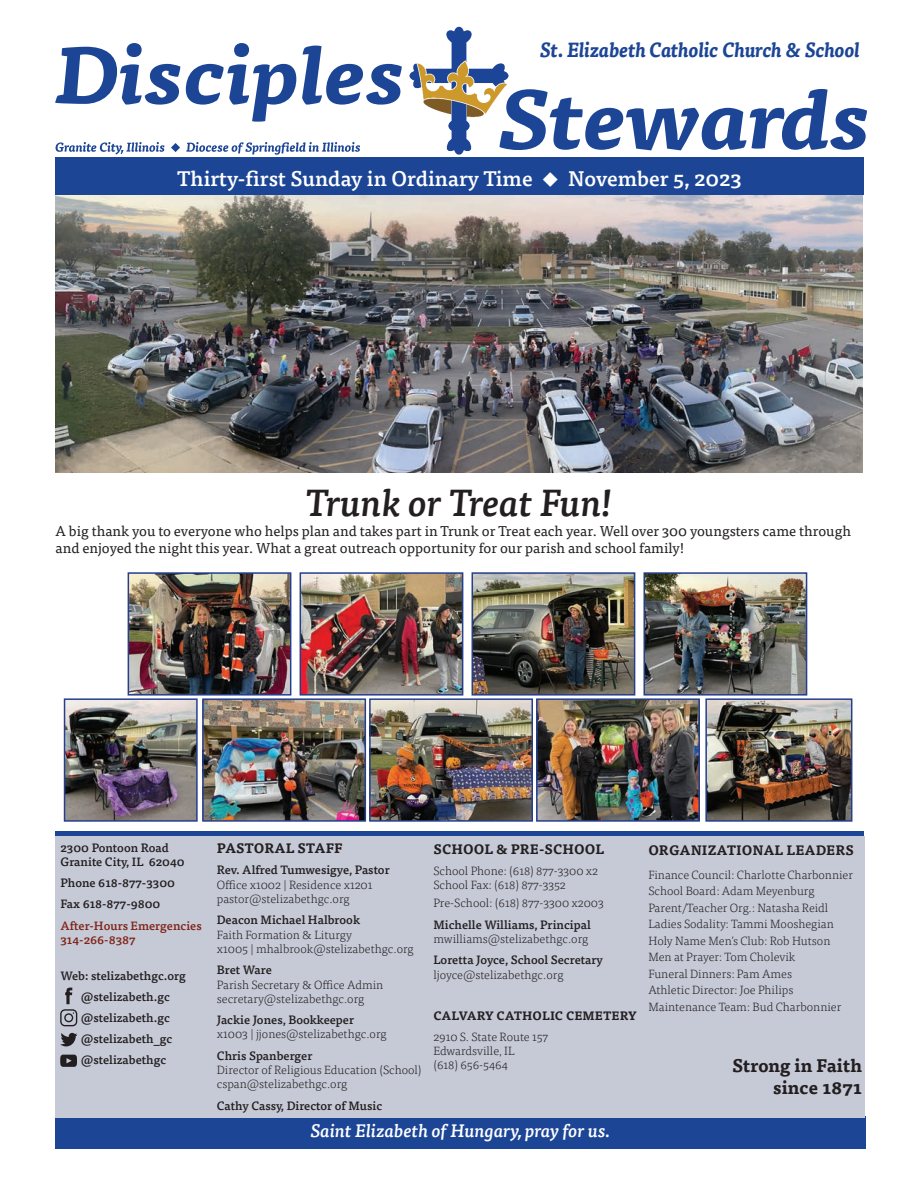
<style>
.page{position:relative;width:918px;height:1188px;background:#fff}
.page>*{position:absolute;margin:0;border:0;box-sizing:border-box;transform-origin:0 0}
.t1{font:italic 700 81.15px "Tisa Pro";color:#1c4596;scale:1.12 1}
.t2{font:italic 700 78.75px "Tisa Pro";color:#1c4596;scale:1.12 1}
.t3{font:italic 500 37.5px "Tisa Pro";letter-spacing:-.005em;color:#231f20}
.t4{font:500 21px "Tisa Pro";color:#fff}
.t5{font:italic 700 20.25px "Tisa Pro";color:#1c4596;scale:.93 1}
.t6{font:italic 500 18px "Tisa Pro";color:#fff}
.t7{font:700 18px/21.6px "Tisa Pro";color:#231f20;text-align:right}
.t8{font:14.25px/17.1px "Tisa Pro";color:#231f20}
.t9{font:700 13.5px "Tisa Pro";color:#231f20}
.t10{font:300 12px/14.4px "Tisa Pro";color:#231f20}
.t11{font:500 12px/21.1px "Tisa Pro";color:#231f20}
.t12{font:700 12px/21.1px "Tisa Pro";color:#231f20}
.t13{font:500 12px "Tisa Pro";color:#802417}
.s1{color:#802417}
.s2{font-weight:500}
.s3{font-weight:300}
</style>
<div class="page">
<svg style="left:56px;top:142px;width:108px;height:13px"></svg>
<svg style="left:171px;top:143px;width:9px;height:9px"></svg>
<svg style="left:186px;top:142px;width:174px;height:13px"></svg>
<div style="left:55px;top:158px;width:809px;height:6px;background:#1c4596"></div>
<img style="left:410px;top:26px;width:98px;height:128px">
<div style="left:55px;top:163px;width:809px;height:32px;background:#1c4596"></div>
<div style="left:55px;top:1117px;width:811px;height:32px;background:#1c4596"></div>
<div style="left:55px;top:836px;width:810px;height:282px;background:#c6cad7"></div>
<svg style="left:60px;top:1033px;width:17px;height:14px"></svg>
<svg style="left:60px;top:1055px;width:17px;height:12px"></svg>
<svg style="left:60px;top:988px;width:17px;height:38px"></svg>
<div style="left:55px;top:831px;width:809px;height:5px;background:#1c4596"></div>
<img style="left:56px;top:195px;width:807px;height:278px">
<img style="left:131px;top:575px;width:157px;height:118px">
<div style="left:128px;top:572px;width:163px;height:124px;border:2px solid #253f8e"></div>
<img style="left:708px;top:701px;width:141px;height:118px">
<div style="left:705px;top:698px;width:147px;height:124px;border:2px solid #253f8e"></div>
<img style="left:67px;top:701px;width:128px;height:118px">
<div style="left:64px;top:698px;width:134px;height:124px;border:2px solid #253f8e"></div>
<img style="left:205px;top:701px;width:158px;height:118px">
<div style="left:202px;top:698px;width:164px;height:124px;border:2px solid #253f8e"></div>
<img style="left:303px;top:575px;width:157px;height:118px">
<div style="left:300px;top:572px;width:163px;height:124px;border:2px solid #253f8e"></div>
<img style="left:372px;top:701px;width:158px;height:118px">
<div style="left:369px;top:698px;width:164px;height:124px;border:2px solid #253f8e"></div>
<img style="left:475px;top:575px;width:157px;height:118px">
<div style="left:472px;top:572px;width:163px;height:124px;border:2px solid #253f8e"></div>
<img style="left:539px;top:701px;width:158px;height:118px">
<div style="left:536px;top:698px;width:164px;height:124px;border:2px solid #253f8e"></div>
<img style="left:646px;top:575px;width:158px;height:118px">
<div style="left:643px;top:572px;width:164px;height:124px;border:2px solid #253f8e"></div>
<p class="t2" style="left:55px;top:12px;width:315px">Disciples</p>
<p class="t5" style="left:540px;top:33px;width:346px">St. Elizabeth Catholic Church &amp; School</p>
<p class="t1" style="left:497px;top:54px;width:336px">Stewards</p>
<p class="t4" style="left:177px;top:162px;width:566px">Thirty-first Sunday in Ordinary Time ◆ November 5, 2023</p>
<p class="t3" style="left:306px;top:474px;width:308px">Trunk or Treat Fun!</p>
<p class="t8" style="left:56px;top:522px;width:797px">A big thank you to everyone who helps plan and takes part in Trunk or Treat each year. Well over 300 youngsters came through and enjoyed the night this year. What a great outreach opportunity for our parish and school family!</p>
<p class="t11" style="left:60px;top:840px;width:126px;line-height:14.4px">2300 Pontoon Road<br>Granite City, IL 62040</p>
<p class="t11" style="left:60px;top:872px;width:143px">Phone 618-877-3300<br>Fax 618-877-9800<br><span class="s1">After-Hours Emergencies</span></p>
<p class="t13" style="left:60px;top:931px;width:77px">314-266-8387</p>
<p class="t11" style="left:60px;top:964px;width:127px;text-align:center">Web: stelizabethgc.org @stelizabeth.gc @stelizabeth.gc @stelizabeth_gc @stelizabethgc</p>
<p class="t9" style="left:217px;top:837px;width:127px">PASTORAL STAFF</p>
<p class="t10" style="left:217px;top:862px;width:174px"><span class="s2">Rev. Alfred Tumwesigye, Pastor<br></span>Office x1002 | Residence x1201 pastor@stelizabethgc.org</p>
<p class="t10" style="left:217px;top:912px;width:198px"><span class="s2">Deacon Michael Halbrook<br></span>Faith Formation &amp; Liturgy<br>x1005 | mhalbrook@stelizabethgc.org</p>
<p class="t10" style="left:217px;top:962px;width:168px"><span class="s2">Bret Ware<br></span>Parish Secretary &amp; Office Admin secretary@stelizabethgc.org</p>
<p class="t10" style="left:217px;top:1012px;width:171px"><span class="s2">Jackie Jones, Bookkeeper </span>x1003 | jjones@stelizabethgc.org</p>
<p class="t10" style="left:217px;top:1048px;width:206px"><span class="s2">Chris Spanberger<br></span>Director of Religious Education (School) cspan@stelizabethgc.org</p>
<p class="t11" style="left:217px;top:1094px;width:167px">Cathy Cassy, Director of Music</p>
<p class="t9" style="left:433px;top:838px;width:173px">SCHOOL &amp; PRE-SCHOOL</p>
<p class="t10" style="left:433px;top:863px;width:166px">School Phone: (618) 877-3300 x2<br>School Fax: (618) 877-3352</p>
<p class="t10" style="left:433px;top:892px;width:172px;line-height:21.1px">Pre-School: (618) 877-3300 x2003<br><span class="s2">Michelle Williams, Principal</span></p>
<p class="t11" style="left:433px;top:928px;width:171px"><span class="s3">mwilliams@stelizabethgc.org<br></span>Loretta Joyce, School Secretary</p>
<p class="t10" style="left:433px;top:967px;width:132px">ljoyce@stelizabethgc.org</p>
<p class="t12" style="left:433px;top:1004px;width:205px">CALVARY CATHOLIC CEMETERY<br><span class="s3">2910 S. State Route 157</span></p>
<p class="t10" style="left:433px;top:1043px;width:83px">Edwardsville, IL (618) 656-5464</p>
<p class="t6" style="left:310px;top:1117px;width:301px">Saint Elizabeth of Hungary, pray for us.</p>
<p class="t9" style="left:648px;top:840px;width:207px">ORGANIZATIONAL LEADERS</p>
<p class="t10" style="left:648px;top:866px;width:206px;line-height:16.5px">Finance Council: Charlotte Charbonnier<br>School Board: Adam Meyenburg<br>Parent/Teacher Org.: Natasha Reidl<br>Ladies Sodality: Tammi Mooshegian<br>Holy Name Men’s Club: Rob Hutson<br>Men at Prayer: Tom Cholevik<br>Funeral Dinners: Pam Ames<br>Athletic Director: Joe Philips<br>Maintenance Team: Bud Charbonnier</p>
<p class="t7" style="left:732px;top:1054px;width:132px">Strong in Faith since 1871</p>
</div>
